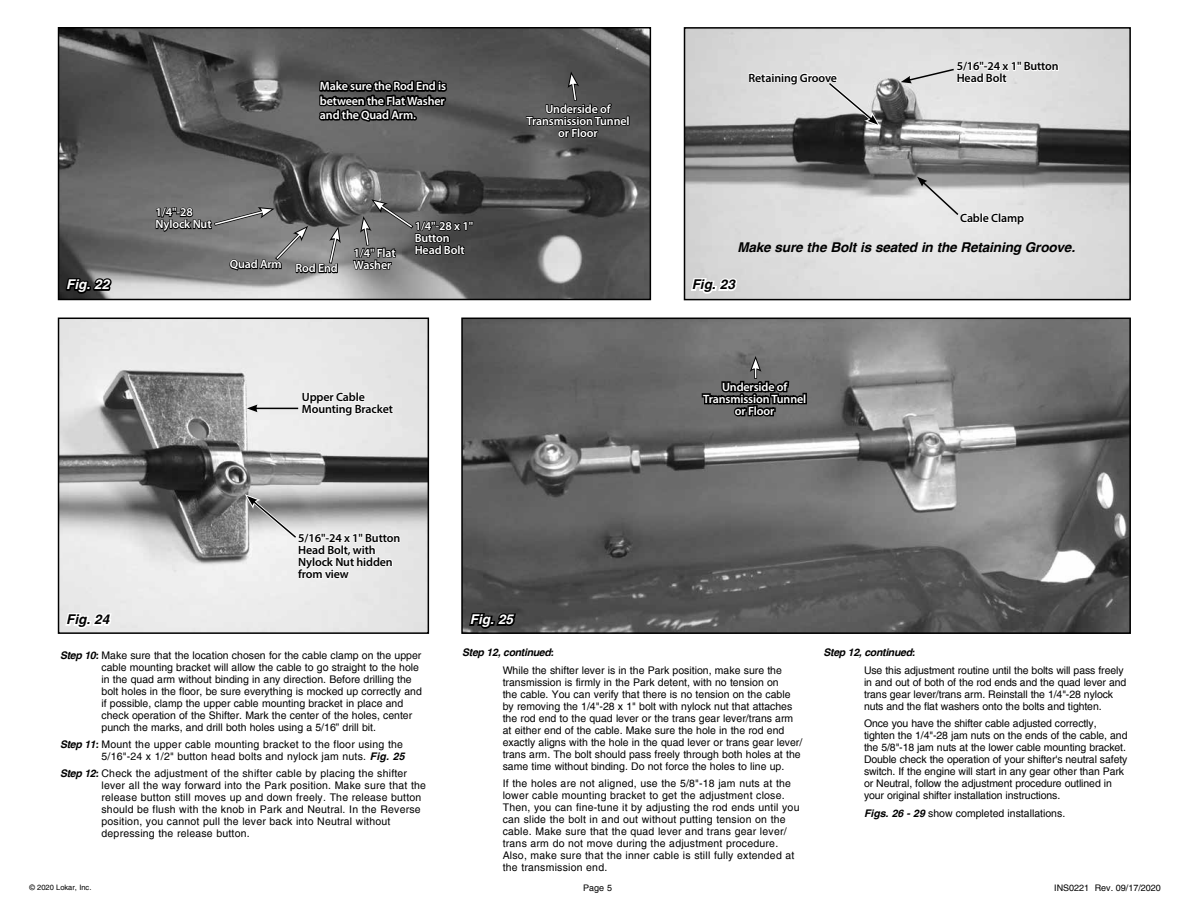
<style>
.page{position:relative;width:1188px;height:918px;background:#fff}
.page>*{position:absolute;margin:0;border:0;box-sizing:border-box;transform-origin:0 0}
.t1{font:italic 700 13.5px "Helvetica";letter-spacing:-.01em;color:#000}
.t2{font:italic 700 13.5px "Helvetica";color:#fff}
.t3{font:600 12px/12px "Myriad Pro";letter-spacing:-.01em;color:#fff}
.t4{font:600 12px/12px "Myriad Pro";letter-spacing:-.01em;color:#000}
.t5{font:10.5px/12px "Helvetica";color:#000}
.t6{font:10.5px/12px "Helvetica";letter-spacing:.02em;color:#000}
.t7{font:italic 700 10.5px "Helvetica";letter-spacing:-.03em;color:#000}
.t8{font:9px "Helvetica";color:#000}
.t9{font:7.5px "Helvetica";color:#000}
.s1{font-weight:700;font-style:italic}
</style>
<div class="page">
<img style="left:61px;top:30px;width:587px;height:267px">
<div style="left:58px;top:27px;width:593px;height:273px;border:2px solid #000"></div>
<img style="left:687px;top:30px;width:441px;height:267px">
<div style="left:684px;top:27px;width:447px;height:273px;border:2px solid #000"></div>
<img style="left:61px;top:321px;width:365px;height:310px">
<div style="left:58px;top:318px;width:371px;height:316px;border:2px solid #000"></div>
<svg style="left:63px;top:276px;width:51px;height:25px"></svg>
<svg style="left:689px;top:276px;width:50px;height:25px"></svg>
<svg style="left:63px;top:588px;width:51px;height:46px"></svg>
<svg style="left:317px;top:43px;width:132px;height:104px;background:#494949"></svg>
<svg style="left:301px;top:380px;width:93px;height:45px"></svg>
<svg style="left:155px;top:203px;width:186px;height:74px;background:#6e6e6e"></svg>
<svg style="left:525px;top:71px;width:105px;height:70px;background:#454545"></svg>
<svg style="left:352px;top:199px;width:121px;height:90px;background:#5e5e5e"></svg>
<svg style="left:917px;top:177px;width:108px;height:55px;background:#d7d7d7"></svg>
<svg style="left:901px;top:57px;width:159px;height:27px"></svg>
<svg style="left:748px;top:60px;width:132px;height:67px;background:#cbcbcb"></svg>
<svg style="left:245px;top:494px;width:156px;height:103px"></svg>
<hr style="left:255px;top:408px;width:43px;height:1px;background:#000">
<svg style="left:247px;top:405px;width:11px;height:7px"></svg>
<img style="left:464px;top:321px;width:664px;height:310px">
<div style="left:461px;top:318px;width:670px;height:316px;border:2px solid #000"></div>
<svg style="left:467px;top:611px;width:51px;height:23px"></svg>
<div style="left:802px;top:393px;width:5px;height:11px;border:3px solid #000"></div>
<svg style="left:700px;top:356px;width:106px;height:72px;background:#535353"></svg>
<p class="t3" style="left:320px;top:79px;width:128px;line-height:14.4px;text-align:justify">Make sure the Rod End is between the Flat Washer and the Quad Arm.</p>
<p class="t3" style="left:156px;top:206px;width:58px">1/4"-28<br>Nylock Nut</p>
<p class="t3" style="left:230px;top:258px;width:54px">Quad Arm</p>
<p class="t3" style="left:354px;top:246px;width:44px">1/4" Flat<br>Washer</p>
<p class="t3" style="left:296px;top:262px;width:44px">Rod End</p>
<p class="t3" style="left:415px;top:220px;width:60px">1/4"-28 x 1"<br>Button<br>Head Bolt</p>
<p class="t3" style="left:526px;top:103px;width:105px;text-align:center">Underside of<br>Transmission Tunnel or Floor</p>
<p class="t4" style="left:748px;top:71px;width:90px">Retaining Groove</p>
<p class="t4" style="left:957px;top:60px;width:104px">5/16"-24 x 1" Button<br>Head Bolt</p>
<p class="t4" style="left:960px;top:212px;width:66px">Cable Clamp</p>
<p class="t1" style="left:737px;top:240px;width:339px">Make sure the Bolt is seated in the Retaining Groove.</p>
<p class="t2" style="left:66px;top:277px;width:45px">Fig. 22</p>
<p class="t1" style="left:692px;top:277px;width:45px">Fig. 23</p>
<p class="t4" style="left:302px;top:391px;width:93px">Upper Cable<br>Mounting Bracket</p>
<p class="t3" style="left:703px;top:381px;width:105px;text-align:center">Underside of<br>Transmission Tunnel or Floor</p>
<p class="t1" style="left:66px;top:612px;width:45px">Fig. 24</p>
<p class="t4" style="left:298px;top:531px;width:104px">5/16"-24 x 1" Button<br>Head Bolt, with<br>Nylock Nut hidden from view</p>
<p class="t5" style="left:102px;top:649px;width:322px;text-indent:-42px"><span class="s1">Step 10:</span> Make sure that the location chosen for the cable clamp on the upper cable mounting bracket will allow the cable to go straight to the hole in the quad arm without binding in any direction. Before drilling the bolt holes in the floor, be sure everything is mocked up correctly and if possible, clamp the upper cable mounting bracket in place and check operation of the Shifter. Mark the center of the holes, center punch the marks, and drill both holes using a 5/16” drill bit.</p>
<p class="t6" style="left:60px;top:738px;width:346px;text-align:right"><span class="s1">Step 11:</span> Mount the upper cable mounting bracket to the floor using the<br>5/16"-24 x 1/2" button head bolts and nylock jam nuts. <span class="s1">Fig. 25</span></p>
<p class="t6" style="left:102px;top:768px;width:326px;text-indent:-42px"><span class="s1">Step 12:</span> Check the adjustment of the shifter cable by placing the shifter lever all the way forward into the Park position. Make sure that the release button still moves up and down freely. The release button should be flush with the knob in Park and Neutral. In the Reverse position, you cannot pull the lever back into Neutral without depressing the release button.</p>
<p class="t2" style="left:470px;top:612px;width:45px">Fig. 25</p>
<p class="t7" style="left:462px;top:647px;width:93px">Step 12, continued:</p>
<p class="t5" style="left:503px;top:664px;width:301px">While the shifter lever is in the Park position, make sure the transmission is firmly in the Park detent, with no tension on<br>the cable. You can verify that there is no tension on the cable by removing the 1/4"-28 x 1" bolt with nylock nut that attaches the rod end to the quad lever or the trans gear lever/trans arm at either end of the cable. Make sure the hole in the rod end exactly aligns with the hole in the quad lever or trans gear lever/ trans arm. The bolt should pass freely through both holes at the same time without binding. Do not force the holes to line up.</p>
<p class="t6" style="left:503px;top:778px;width:298px">If the holes are not aligned, use the 5/8"-18 jam nuts at the lower cable mounting bracket to get the adjustment close.<br>Then, you can fine-tune it by adjusting the rod ends until you can slide the bolt in and out without putting tension on the cable. Make sure that the quad lever and trans gear lever/ trans arm do not move during the adjustment procedure.<br>Also, make sure that the inner cable is still fully extended at the transmission end.</p>
<p class="t7" style="left:824px;top:647px;width:93px">Step 12, continued:</p>
<p class="t5" style="left:864px;top:664px;width:264px">Use this adjustment routine until the bolts will pass freely in and out of both of the rod ends and the quad lever and trans gear lever/trans arm. Reinstall the 1/4"-28 nylock nuts and the flat washers onto the bolts and tighten.</p>
<p class="t5" style="left:864px;top:718px;width:265px">Once you have the shifter cable adjusted correctly, tighten the 1/4"-28 jam nuts on the ends of the cable, and the 5/8"-18 jam nuts at the lower cable mounting bracket.<br>Double check the operation of your shifter's neutral safety switch. If the engine will start in any gear other than Park or Neutral, follow the adjustment procedure outlined in your original shifter installation instructions.</p>
<p class="t5" style="left:864px;top:807px;width:203px"><span class="s1">Figs. 26 - 29</span> show completed installations.</p>
<p class="t9" style="left:29px;top:883px;width:64px">© 2020 Lokar, Inc.</p>
<p class="t8" style="left:583px;top:883px;width:30px">Page 5</p>
<p class="t8" style="left:1054px;top:883px;width:108px">INS0221 Rev. 09/17/2020</p>
</div>
